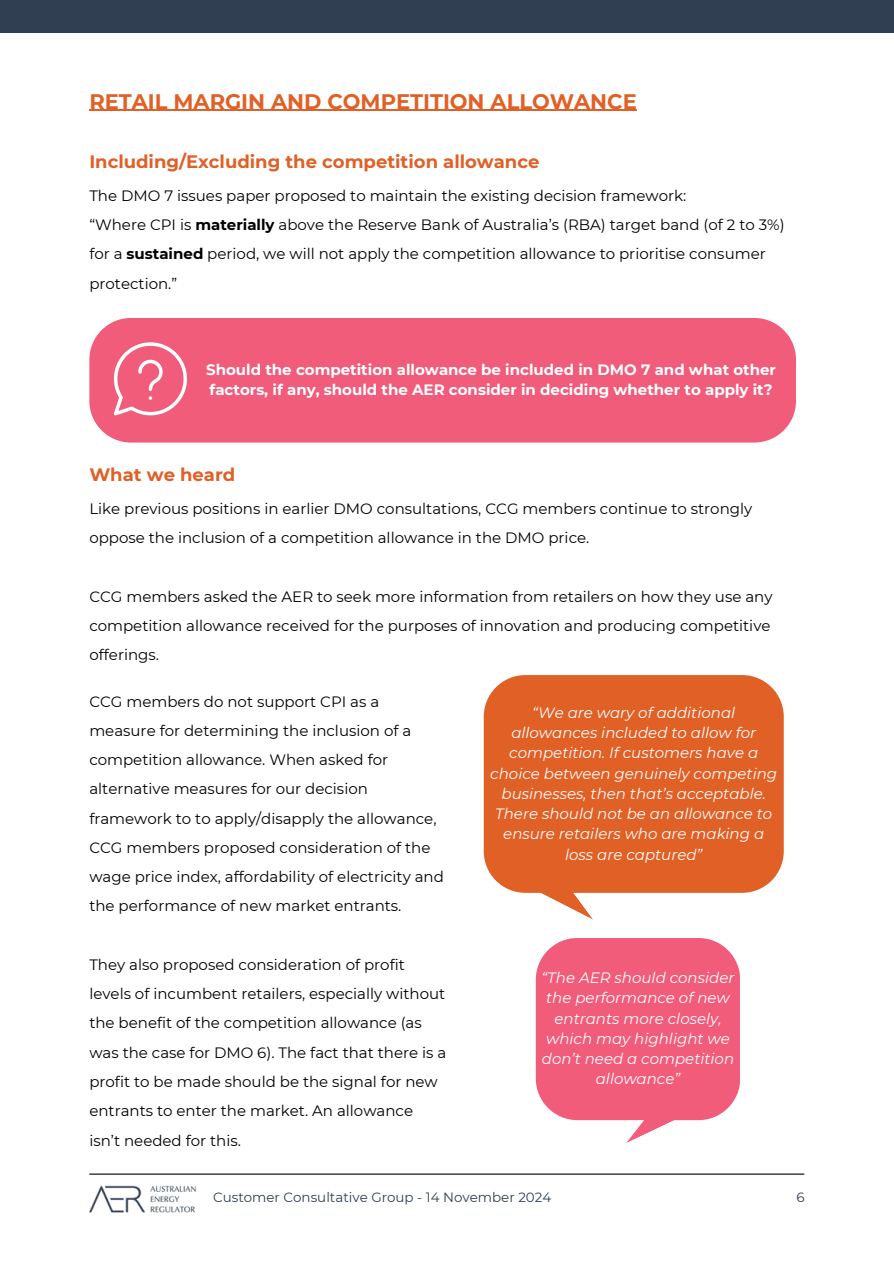
<style>
.page{position:relative;width:894px;height:1264px;background:#fff}
.page>*{position:absolute;margin:0;border:0;box-sizing:border-box;transform-origin:0 0}
.t1{font:700 21px "Montserrat";color:#e06026}
.t2{font:700 18px "Montserrat";color:#e06026}
.t3{font:15px/29.2px "Montserrat";color:#000}
.t4{font:italic 15px/20.2px "Montserrat";color:#fff;text-align:center}
.t5{font:700 15px/20.2px "Montserrat";color:#fff}
.t6{font:13.5px "Montserrat";color:#303f51}
.s1{font-weight:700}
</style>
<div class="page">
<hr style="left:89px;top:1173px;width:715px;height:1px;background:#000">
<img style="left:89px;top:1185px;width:107px;height:26px">
<div style="left:0;top:0;width:893px;height:32px;background:#303f51"></div>
<hr style="left:89px;top:110px;width:547px;height:1px;background:#e06026">
<div style="left:89px;top:318px;width:706px;height:124px;background:#f15c7b;border-radius:42px"></div>
<svg style="left:114px;top:342px;width:73px;height:73px"></svg>
<svg style="left:521px;top:892px;width:72px;height:48px"></svg>
<div style="left:483px;top:675px;width:300px;height:217px;background:#e06026;border-radius:42px"></div>
<svg style="left:610px;top:1120px;width:80px;height:23px"></svg>
<div style="left:535px;top:938px;width:204px;height:182px;background:#f15c7b;border-radius:42px"></div>
<h3 class="t1" style="left:89px;top:88px;width:548px">RETAIL MARGIN AND COMPETITION ALLOWANCE</h3>
<h3 class="t2" style="left:89px;top:151px;width:451px">Including/Excluding the competition allowance</h3>
<h3 class="t3" style="left:89px;top:181px;width:696px">The DMO 7 issues paper proposed to maintain the existing decision framework:<br>“Where CPI is <span class="s1">materially</span> above the Reserve Bank of Australia’s (RBA) target band (of 2 to 3%) for a <span class="s1">sustained</span> period, we will not apply the competition allowance to prioritise consumer protection.”</h3>
<h3 class="t5" style="left:206px;top:359px;width:571px">Should the competition allowance be included in DMO 7 and what other factors, if any, should the AER consider in deciding whether to apply it?</h3>
<p class="t2" style="left:89px;top:464px;width:147px">What we heard</p>
<p class="t3" style="left:89px;top:494px;width:664px">Like previous positions in earlier DMO consultations, CCG members continue to strongly oppose the inclusion of a competition allowance in the DMO price.</p>
<h2 class="t3" style="left:89px;top:581px;width:684px">CCG members asked the AER to seek more information from retailers on how they use any competition allowance received for the purposes of innovation and producing competitive offerings.</h2>
<h3 class="t3" style="left:89px;top:686px;width:356px">CCG members do not support CPI as a measure for determining the inclusion of a competition allowance. When asked for alternative measures for our decision framework to to apply/disapply the allowance, CCG members proposed consideration of the wage price index, affordability of electricity and the performance of new market entrants.</h3>
<h3 class="t3" style="left:89px;top:949px;width:358px">They also proposed consideration of profit levels of incumbent retailers, especially without the benefit of the competition allowance (as was the case for DMO 6). The fact that there is a profit to be made should be the signal for new entrants to enter the market. An allowance isn’t needed for this.</h3>
<p class="t4" style="left:490px;top:702px;width:288px">“We are wary of additional allowances included to allow for competition. If customers have a choice between genuinely competing businesses, then that’s acceptable.<br>There should not be an allowance to ensure retailers who are making a loss are captured”</p>
<h3 class="t4" style="left:541px;top:967px;width:194px">“The AER should consider the performance of new entrants more closely, which may highlight we don’t need a competition allowance”</h3>
<h1 class="t6" style="left:213px;top:1188px;width:340px">Customer Consultative Group - 14 November 2024</h1>
<h3 class="t6" style="left:796px;top:1188px;width:10px">6</h3>
</div>
